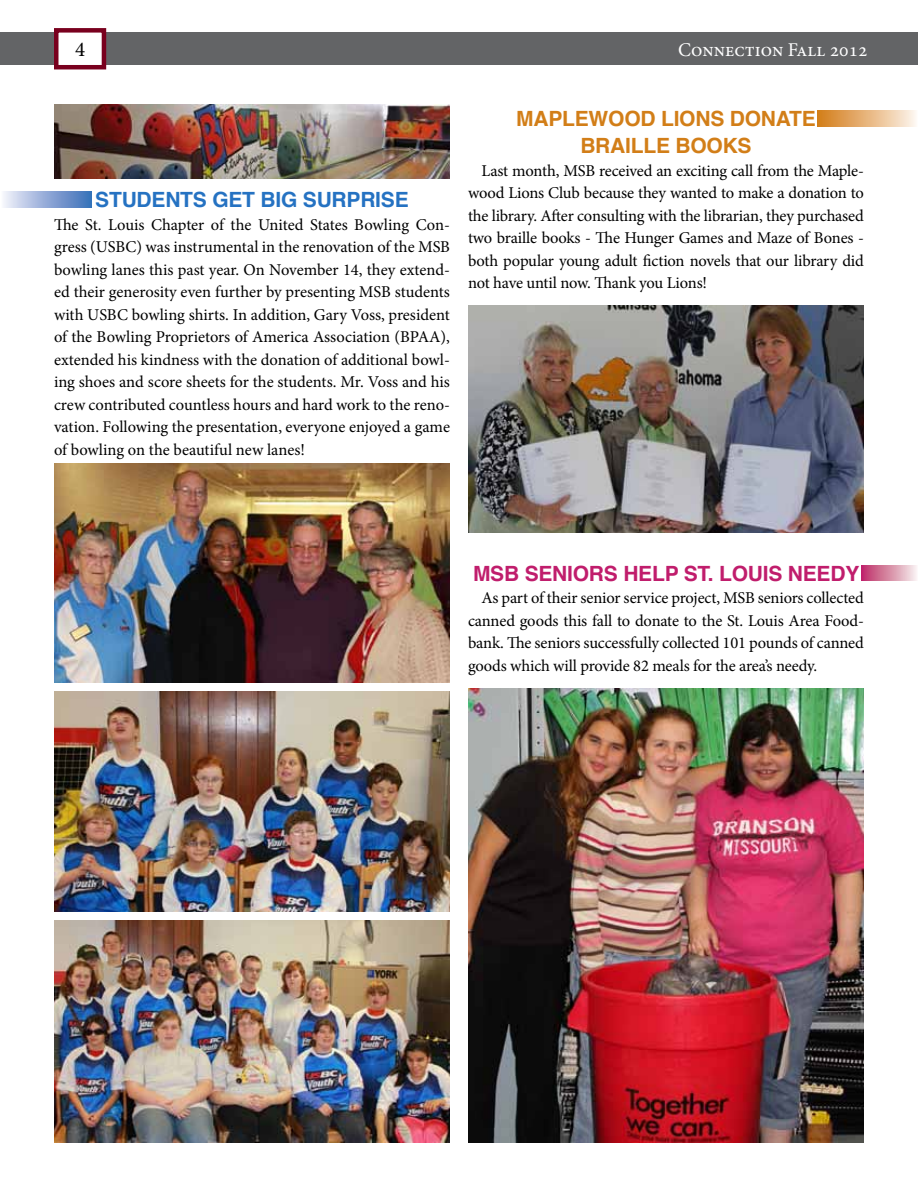
<style>
.page{position:relative;width:918px;height:1188px;background:#fff}
.page>*{position:absolute;margin:0;border:0;box-sizing:border-box;transform-origin:0 0}
.t1{font:700 21px "Helvetica";letter-spacing:-.01em;color:#d27e18}
.t2{font:700 21px "Helvetica";letter-spacing:-.01em;color:#c01d6c}
.t3{font:700 21px "Helvetica";letter-spacing:-.01em;color:#2572c2}
.t4{font:21px "Minion Pro";color:#000}
.t5{font:19.5px "Minion Pro";color:#fff}
.t6{font:16.5px/22.5px "Minion Pro";letter-spacing:-.01em;color:#000;text-align:justify}
</style>
<div class="page">
<div style="left:0;top:32px;width:918px;height:33px;background:#636466"></div>
<svg style="left:54px;top:28px;width:53px;height:42px;background:#cfa5b0"></svg>
<img style="left:54px;top:463px;width:396px;height:220px">
<img style="left:468px;top:306px;width:396px;height:227px">
<img style="left:468px;top:689px;width:396px;height:453px">
<img style="left:54px;top:692px;width:396px;height:219px">
<img style="left:54px;top:920px;width:396px;height:222px">
<img style="left:54px;top:105px;width:396px;height:73px">
<svg style="left:4px;top:192px;width:87px;height:15px"></svg>
<div style="left:862px;top:565px;width:56px;height:16px;background:linear-gradient(to right,#bd2d66,#f6f0ed)"></div>
<svg style="left:817px;top:111px;width:99px;height:15px"></svg>
<p class="t4" style="left:75px;top:36px;width:12px">4</p>
<p class="t5" style="left:644px;top:36px;width:221px">Connection Summer 2012</p>
<p class="t5" style="left:678px;top:36px;width:191px">Connection Fall 2012</p>
<p class="t3" style="left:95px;top:183px;width:315px">STUDENTS GET BIG SURPRISE</p>
<p class="t6" style="left:54px;top:213px;width:398px">The St. Louis Chapter of the United States Bowling Con&shy;gress (USBC) was instrumental in the renovation of the MSB bowling lanes this past year. On November 14, they extend&shy;ed their generosity even further by presenting MSB students with USBC bowling shirts. In addition, Gary Voss, president of the Bowling Proprietors of America Association (BPAA), extended his kindness with the donation of additional bowl&shy;ing shoes and score sheets for the students. Mr. Voss and his crew contributed countless hours and hard work to the reno&shy;vation. Following the presentation, everyone enjoyed a game of bowling on the beautiful new lanes!</p>
<p class="t1" style="left:516px;top:102px;width:244px">MAPLEWOOD LIONS DONAT</p>
<p class="t1" style="left:802px;top:102px;width:16px">E</p>
<p class="t1" style="left:580px;top:129px;width:173px">BRAILLE BOOKS</p>
<p class="t6" style="left:468px;top:159px;width:398px;text-indent:13px">Last month, MSB received an exciting call from the Maple&shy;wood Lions Club because they wanted to make a donation to the library. After consulting with the librarian, they purchased two braille books - The Hunger Games and Maze of Bones - both popular young adult fiction novels that our library did not have until now. Thank you Lions!</p>
<p class="t2" style="left:473px;top:556px;width:388px">MSB SENIORS HELP ST. LOUIS NEEDY</p>
<p class="t6" style="left:468px;top:587px;width:398px;text-indent:13px">As part of their senior service project, MSB seniors collected canned goods this fall to donate to the St. Louis Area Food&shy;bank. The seniors successfully collected 101 pounds of canned goods which will provide 82 meals for the area’s needy.</p>
</div>
